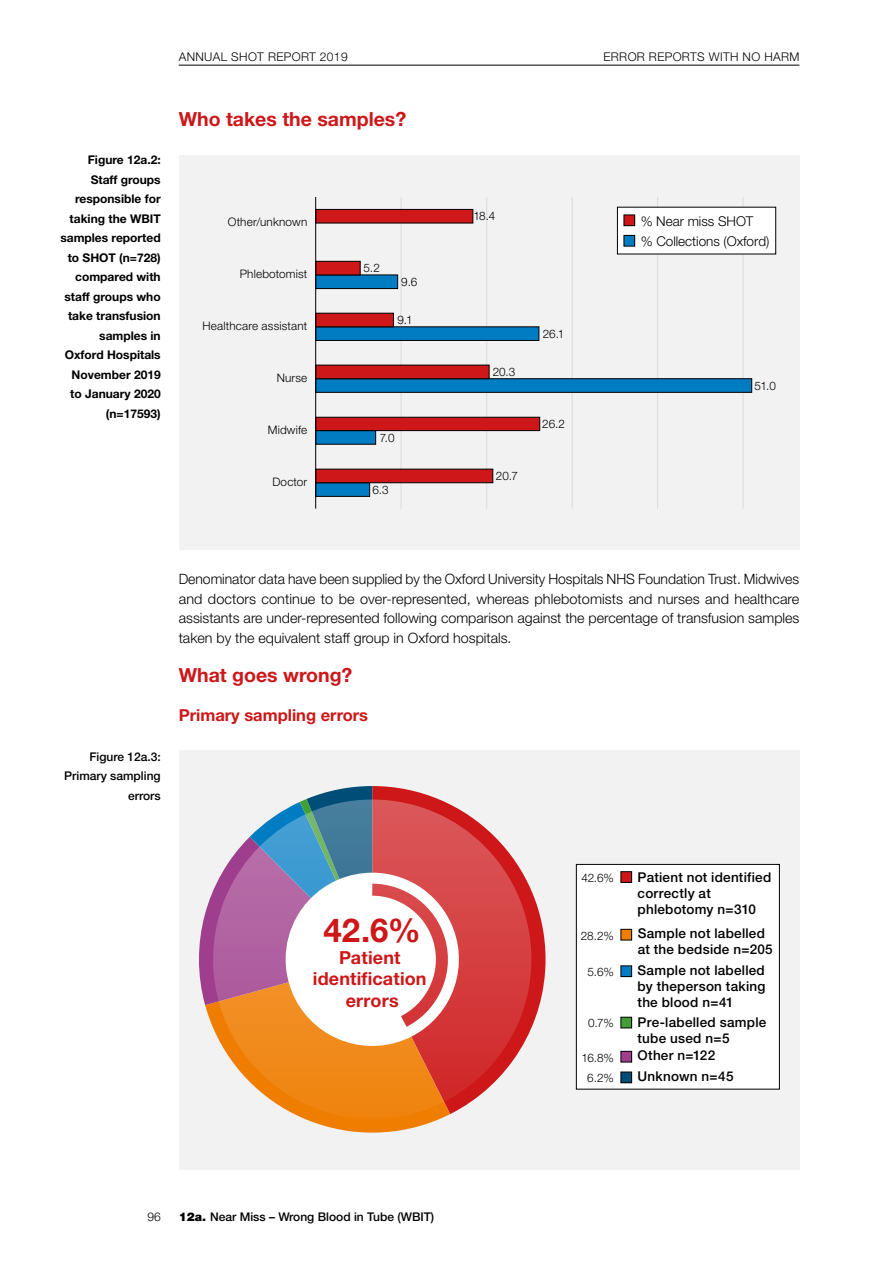
<style>
.page{position:relative;width:893px;height:1263px;background:#fff}
.page>*{position:absolute;margin:0;border:0;box-sizing:border-box;transform-origin:0 0}
.t1{font:700 33px "Helvetica Neue";color:#cd1719}
.t2{font:700 19.5px "Helvetica Neue";color:#cd1719}
.t3{font:700 18px/21.6px "Helvetica Neue";letter-spacing:.01em;color:#cd1719;text-align:center}
.t4{font:700 16.5px "Helvetica Neue";color:#cd1719}
.t5{font:300 14.25px/19.5px "Helvetica Neue";color:#000;text-align:justify}
.t6{font:500 13.5px/16.2px "Helvetica Neue";letter-spacing:.015em;color:#000}
.t7{font:300 13.5px/19.6px "Helvetica Neue";color:#000}
.t8{font:700 12px/19.5px "Helvetica Neue";color:#000;text-align:right}
.t9{font:500 12px/19.5px "Helvetica Neue";color:#000;text-align:right}
.t10{font:300 12px "Helvetica Neue";letter-spacing:.03em;color:#000}
.t11{font:300 11.7px/20.7px "Helvetica Neue";letter-spacing:.015em;color:#000;text-align:center}
.s1{font-weight:900}
</style>
<div class="page">
<hr style="left:179px;top:65px;width:620px;height:1px;background:#000">
<div style="left:179px;top:155px;width:620px;height:394px;background:#f2f2f2"></div>
<hr style="left:401px;top:197px;width:1px;height:312px;background:#dadada">
<hr style="left:486px;top:197px;width:1px;height:312px;background:#dadada">
<hr style="left:572px;top:197px;width:1px;height:312px;background:#dadada">
<hr style="left:657px;top:197px;width:1px;height:312px;background:#dadada">
<hr style="left:743px;top:197px;width:1px;height:312px;background:#dadada">
<svg style="left:316px;top:275px;width:436px;height:222px"></svg>
<svg style="left:316px;top:209px;width:224px;height:274px"></svg>
<hr style="left:315px;top:197px;width:1px;height:312px;background:#000">
<div style="left:617px;top:207px;width:159px;height:47px;background:#fff"></div>
<div style="left:624px;top:235px;width:11px;height:11px;background:#007cc3"></div>
<div style="left:624px;top:235px;width:11px;height:11px;border:1px solid #000"></div>
<div style="left:624px;top:215px;width:11px;height:11px;background:#cd1719"></div>
<div style="left:624px;top:215px;width:11px;height:11px;border:1px solid #000"></div>
<div style="left:179px;top:750px;width:620px;height:419px;background:#f2f2f2"></div>
<svg style="left:459px;top:809px;width:86px;height:301px"></svg>
<svg style="left:199px;top:786px;width:260px;height:347px"></svg>
<svg style="left:213px;top:799px;width:318px;height:320px"></svg>
<div style="left:576px;top:864px;width:203px;height:225px;background:#fff"></div>
<div style="left:576px;top:864px;width:203px;height:225px;border:1px solid #000"></div>
<div style="left:621px;top:1017px;width:11px;height:11px;background:#429f35"></div>
<div style="left:621px;top:1017px;width:11px;height:11px;border:1px solid #000"></div>
<div style="left:621px;top:966px;width:11px;height:10px;background:#007cc3"></div>
<div style="left:621px;top:966px;width:11px;height:11px;border:1px solid #000"></div>
<div style="left:621px;top:1051px;width:11px;height:11px;background:#9f3e8c"></div>
<div style="left:621px;top:1051px;width:11px;height:11px;border:1px solid #000"></div>
<div style="left:621px;top:929px;width:11px;height:11px;background:#ef7d00"></div>
<div style="left:621px;top:929px;width:11px;height:11px;border:1px solid #000"></div>
<div style="left:621px;top:872px;width:11px;height:10px;background:#cd1719"></div>
<div style="left:621px;top:871px;width:11px;height:11px;border:1px solid #000"></div>
<div style="left:621px;top:1072px;width:11px;height:11px;background:#004d78"></div>
<div style="left:621px;top:1072px;width:11px;height:11px;border:1px solid #000"></div>
<p class="t10" style="left:179px;top:49px;width:170px">ANNUAL SHOT REPORT 2019</p>
<p class="t10" style="left:603px;top:49px;width:197px">ERROR REPORTS WITH NO HARM</p>
<p class="t8" style="left:60px;top:150px;width:102px">Figure 12a.2:<br>Staff groups responsible for taking the WBIT samples reported to SHOT (n=728) compared with staff groups who take transfusion samples in<br>Oxford Hospitals<br>November 2019 to January 2020 (n=17593)</p>
<h2 class="t2" style="left:179px;top:107px;width:229px">Who takes the samples?</h2>
<p class="t11" style="left:473px;top:205px;width:24px">18.4</p>
<p class="t11" style="left:228px;top:212px;width:81px">Other/unknown</p>
<p class="t7" style="left:641px;top:212px;width:130px">% Near miss SHOT<br>% Collections (Oxford)</p>
<p class="t11" style="left:240px;top:264px;width:69px">Phlebotomist</p>
<p class="t11" style="left:202px;top:315px;width:106px">Healthcare assistant</p>
<p class="t11" style="left:277px;top:367px;width:32px">Nurse</p>
<p class="t11" style="left:268px;top:419px;width:41px">Midwife</p>
<p class="t11" style="left:272px;top:471px;width:36px">Doctor</p>
<p class="t11" style="left:364px;top:257px;width:18px">5.2</p>
<p class="t11" style="left:401px;top:271px;width:18px">9.6</p>
<p class="t11" style="left:398px;top:309px;width:17px">9.1</p>
<p class="t11" style="left:380px;top:427px;width:16px">7.0</p>
<p class="t11" style="left:372px;top:479px;width:18px">6.3</p>
<p class="t11" style="left:493px;top:361px;width:24px">20.3</p>
<p class="t11" style="left:496px;top:465px;width:24px">20.7</p>
<p class="t11" style="left:543px;top:323px;width:23px">26.1</p>
<p class="t11" style="left:542px;top:413px;width:24px">26.2</p>
<p class="t11" style="left:755px;top:375px;width:23px">51.0</p>
<p class="t9" style="left:64px;top:746px;width:98px">Figure 12a.3:<br>Primary sampling errors</p>
<p class="t5" style="left:179px;top:569px;width:622px">Denominator data have been supplied by the Oxford University Hospitals NHS Foundation Trust. Midwives and doctors continue to be over-represented, whereas phlebotomists and nurses and healthcare assistants are under-represented following comparison against the percentage of transfusion samples taken by the equivalent staff group in Oxford hospitals.</p>
<h2 class="t2" style="left:179px;top:663px;width:175px">What goes wrong?</h2>
<p class="t4" style="left:179px;top:704px;width:191px">Primary sampling errors</p>
<h1 class="t1" style="left:324px;top:910px;width:99px">42.6%</h1>
<p class="t3" style="left:313px;top:946px;width:115px">Patient identification errors</p>
<p class="t11" style="left:581px;top:867px;width:34px">42.6%</p>
<p class="t11" style="left:581px;top:925px;width:35px">28.2%</p>
<p class="t11" style="left:587px;top:961px;width:28px">5.6%</p>
<p class="t11" style="left:588px;top:1012px;width:27px">0.7%</p>
<p class="t11" style="left:581px;top:1047px;width:34px">16.8%<br>6.2%</p>
<p class="t6" style="left:638px;top:869px;width:135px">Patient not identified correctly at phlebotomy n=310</p>
<p class="t6" style="left:638px;top:925px;width:137px">Sample not labelled at the bedside n=205</p>
<p class="t6" style="left:638px;top:962px;width:129px;text-align:justify">Sample not labelled by theperson taking the blood n=41</p>
<p class="t6" style="left:638px;top:1013px;width:130px">Pre-labelled sample tube used n=5</p>
<p class="t6" style="left:638px;top:1047px;width:79px">Other n=122</p>
<p class="t6" style="left:638px;top:1068px;width:97px">Unknown n=45</p>
<p class="t10" style="left:147px;top:1209px;width:15px">96</p>
<p class="t9" style="left:179px;top:1207px;width:257px"><span class="s1">12a.</span> Near Miss – Wrong Blood in Tube (WBIT)</p>
</div>
